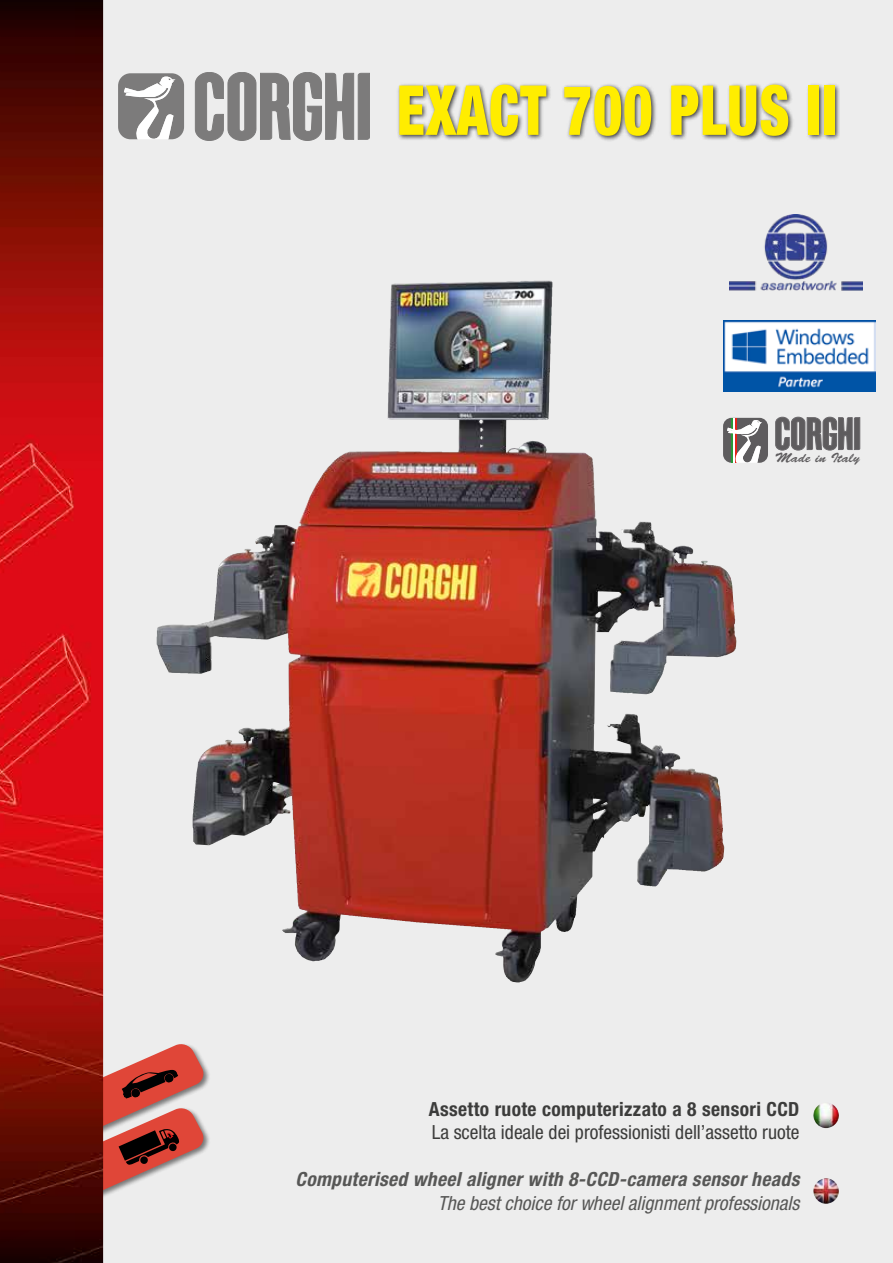
<style>
.page{position:relative;width:893px;height:1263px;background:#fff}
.page>*{position:absolute;margin:0;border:0;box-sizing:border-box;transform-origin:0 0}
.t1{font:900 condensed 69px "Helvetica Neue LT Std";letter-spacing:.02em;color:#ffed00;scale:.81 1}
.t2{font:italic 700 condensed 19.5px "Helvetica Neue LT Std";letter-spacing:.02em;color:#575756}
.t3{font:condensed 19.5px "Helvetica Neue LT Std";color:#3c3c3b}
.t4{font:italic condensed 19.5px "Helvetica Neue LT Std";color:#575756}
.t5{font:700 condensed 19.5px "Helvetica Neue LT Std";letter-spacing:.02em;color:#3c3c3b}
.t6{font:13.5px "Brush Script Std";color:#5e5c5e;scale:1.06 1}
</style>
<div class="page">
<img style="left:0;top:0;width:893px;height:1263px">
<svg style="left:0;top:1042px;width:205px;height:221px;background:#94544e"></svg>
<img style="left:723px;top:321px;width:152px;height:70px">
<svg style="left:195px;top:72px;width:175px;height:69px;background:#9b9b9b"></svg>
<svg style="left:118px;top:73px;width:66px;height:66px"></svg>
<img style="left:303px;top:281px;width:236px;height:230px">
<img style="left:729px;top:214px;width:133px;height:77px">
<svg style="left:776px;top:417px;width:84px;height:33px;background:#7f7d7f"></svg>
<svg style="left:723px;top:418px;width:45px;height:45px"></svg>
<div style="left:396px;top:82px;width:444px;height:60px;background:#000;opacity:.75"></div>
<img style="left:813px;top:1102px;width:27px;height:26px">
<img style="left:813px;top:1178px;width:27px;height:26px">
<h1 class="t1" style="left:397px;top:68px;width:544px">EXACT 700 PLUS II</h1>
<p class="t6" style="left:775px;top:450px;width:81px">Made in Italy</p>
<p class="t5" style="left:429px;top:1097px;width:372px">Assetto ruote computerizzato a 8 sensori CCD</p>
<p class="t3" style="left:432px;top:1121px;width:369px">La scelta ideale dei professionisti dell’assetto ruote</p>
<p class="t2" style="left:295px;top:1167px;width:505px">Computerised wheel aligner with 8-CCD-camera sensor heads</p>
<p class="t4" style="left:438px;top:1191px;width:363px">The best choice for wheel alignment professionals</p>
</div>
